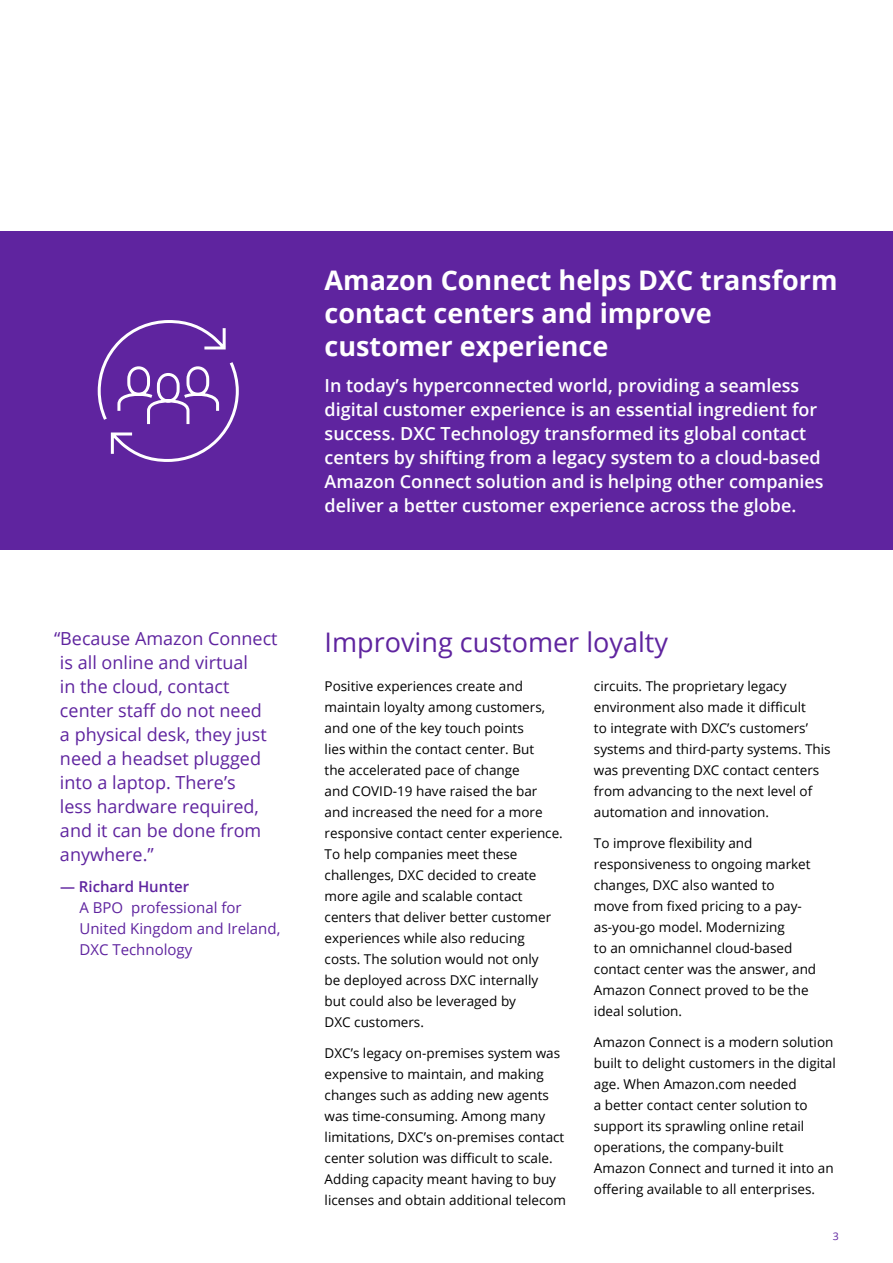
<style>
.page{position:relative;width:893px;height:1263px;background:#fff}
.page>*{position:absolute;margin:0;border:0;box-sizing:border-box;transform-origin:0 0}
.t1{font:700 27px/33px "Open Sans";color:#fff}
.t2{font:27px "Open Sans";color:#5f249f}
.t3{font:600 18px/24px "Open Sans";color:#fff}
.t4{font:18px/24px "Open Sans";color:#5f249f}
.t5{font:15px/21px "Open Sans";color:#5f249f}
.t6{font:600 15px "Open Sans";color:#5f249f}
.t7{font:13.5px/21px "Open Sans";color:#000}
.t8{font:10.5px "Open Sans";color:#5f249f}
</style>
<div class="page">
<div style="left:0;top:232px;width:893px;height:318px;background:#5f249f"></div>
<svg style="left:97px;top:320px;width:142px;height:142px"></svg>
<h1 class="t1" style="left:325px;top:263px;width:515px">Amazon Connect helps DXC transform contact centers and improve customer experience</h1>
<p class="t3" style="left:325px;top:373px;width:501px">In today’s hyperconnected world, providing a seamless digital customer experience is an essential ingredient for success. DXC Technology transformed its global contact centers by shifting from a legacy system to a cloud-based Amazon Connect solution and is helping other companies deliver a better customer experience across the globe.</p>
<h2 class="t4" style="left:60px;top:626px;width:219px;text-indent:-6px">“Because Amazon Connect is all online and virtual<br>in the cloud, contact center staff do not need<br>a physical desk, they just need a headset plugged into a laptop. There’s<br>less hardware required, and it can be done from anywhere.”</h2>
<p class="t6" style="left:60px;top:876px;width:131px">— Richard Hunter</p>
<p class="t5" style="left:80px;top:897px;width:202px">A BPO professional for<br>United Kingdom and Ireland,<br>DXC Technology</p>
<h1 class="t2" style="left:325px;top:624px;width:345px">Improving customer loyalty</h1>
<p class="t7" style="left:325px;top:675px;width:240px">Positive experiences create and maintain loyalty among customers, and one of the key touch points<br>lies within the contact center. But<br>the accelerated pace of change<br>and COVID-19 have raised the bar and increased the need for a more responsive contact center experience.<br>To help companies meet these challenges, DXC decided to create more agile and scalable contact centers that deliver better customer experiences while also reducing costs. The solution would not only<br>be deployed across DXC internally but could also be leveraged by<br>DXC customers.</p>
<p class="t7" style="left:325px;top:1042px;width:243px">DXC’s legacy on-premises system was expensive to maintain, and making changes such as adding new agents was time-consuming. Among many limitations, DXC’s on-premises contact center solution was difficult to scale.<br>Adding capacity meant having to buy licenses and obtain additional telecom</p>
<p class="t7" style="left:594px;top:675px;width:238px">circuits. The proprietary legacy environment also made it difficult<br>to integrate with DXC’s customers’ systems and third-party systems. This was preventing DXC contact centers from advancing to the next level of automation and innovation.</p>
<p class="t7" style="left:594px;top:832px;width:224px">To improve flexibility and responsiveness to ongoing market changes, DXC also wanted to<br>move from fixed pricing to a pay&shy;as-you-go model. Modernizing<br>to an omnichannel cloud-based contact center was the answer, and<br>Amazon Connect proved to be the ideal solution.</p>
<p class="t7" style="left:594px;top:1031px;width:243px">Amazon Connect is a modern solution built to delight customers in the digital age. When Amazon.com needed<br>a better contact center solution to support its sprawling online retail operations, the company-built Amazon Connect and turned it into an offering available to all enterprises.</p>
<p class="t8" style="left:833px;top:1229px;width:8px">3</p>
</div>
